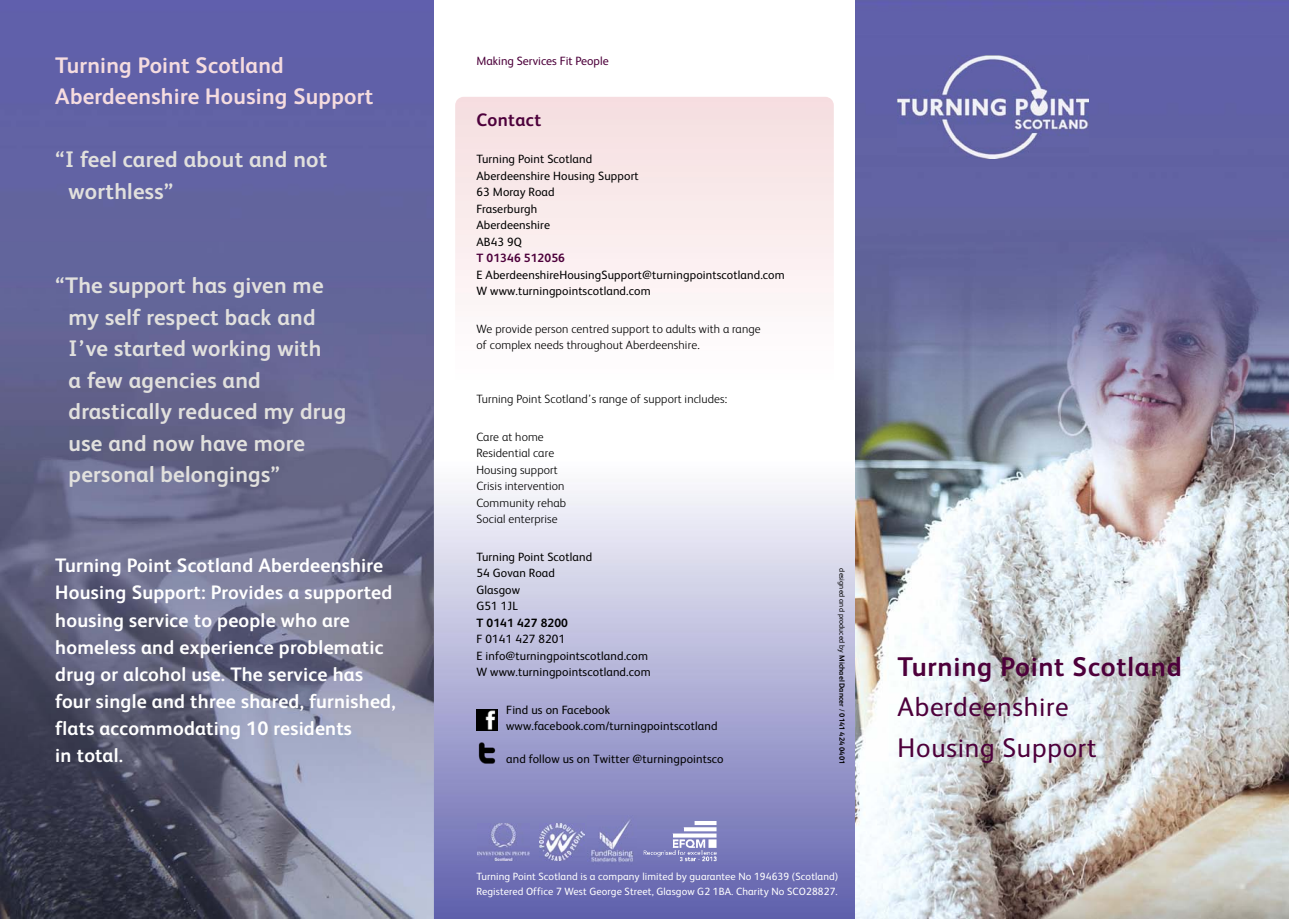
<style>
.page{position:relative;width:1289px;height:919px;background:#fff}
.page>*{position:absolute;margin:0;border:0;box-sizing:border-box;transform-origin:0 0}
.t1{font:27px/40.5px "FS Albert";letter-spacing:.025em;color:#4d003b}
.t2{font:700 27px "FS Albert";letter-spacing:.03em;color:#4d003b}
.t3{font:700 22.5px/31.5px "FS Albert";letter-spacing:.01em;color:#e1e0dd}
.t4{font:700 22.5px/31.5px "FS Albert";letter-spacing:.01em;color:#f5dcdf}
.t5{font:700 19.5px/27px "FS Albert";letter-spacing:.01em;color:#fff}
.t6{font:700 18px "FS Albert";letter-spacing:.025em;color:#4d003b}
.t7{font:12px/16.5px "FS Albert";letter-spacing:.01em;color:#000}
.t8{font:300 12px/16.5px "FS Albert";letter-spacing:.01em;color:#000}
.t9{font:12px "FS Albert";color:#4d003b}
.t10{font:700 12px "FS Albert";letter-spacing:.01em;color:#4d003b}
.t11{font:700 12px "FS Albert";letter-spacing:.01em;color:#000}
.t12{font:10.5px/15px "FS Albert";letter-spacing:.01em;color:#fff}
.t13{font:700 7.5px "FS Albert";letter-spacing:.01em;color:#000}
.s1{font-weight:400}
</style>
<div class="page">
<img style="left:0;top:459px;width:434px;height:459px">
<img style="left:434px;top:490px;width:421px;height:428px">
<img style="left:855px;top:459px;width:433px;height:459px">
<img style="left:476px;top:709px;width:21px;height:21px">
<img style="left:476px;top:742px;width:21px;height:21px">
<img style="left:477px;top:823px;width:52px;height:37px">
<img style="left:643px;top:821px;width:74px;height:41px">
<img style="left:539px;top:823px;width:46px;height:37px">
<img style="left:587px;top:815px;width:49px;height:49px">
<img style="left:855px;top:0;width:433px;height:459px">
<img style="left:0;top:0;width:434px;height:459px">
<img style="left:897px;top:55px;width:191px;height:104px">
<h2 class="t4" style="left:55px;top:51px;width:319px">Turning Point Scotland<br>Aberdeenshire Housing Support</h2>
<h2 class="t3" style="left:69px;top:146px;width:260px;text-indent:-13px">“I feel cared about and not worthless”</h2>
<h2 class="t3" style="left:69px;top:272px;width:279px;text-indent:-13px">“The support has given me my self respect back and<br>I’ve started working with<br>a few agencies and drastically reduced my drug use and now have more personal belongings”</h2>
<p class="t5" style="left:55px;top:554px;width:342px">Turning Point Scotland Aberdeenshire Housing Support: Provides a supported housing service to people who are homeless and experience problematic drug or alcohol use. The service has four single and three shared, furnished, flats accommodating 10 residents<br>in total.</p>
<p class="t9" style="left:476px;top:56px;width:134px">Making Services Fit People</p>
<h3 class="t6" style="left:476px;top:113px;width:66px">Contact</h3>
<p class="t7" style="left:476px;top:152px;width:164px">Turning Point Scotland<br>Aberdeenshire Housing Support<br>63 Moray Road<br>Fraserburgh<br>Aberdeenshire<br>AB43 9Q</p>
<p class="t10" style="left:476px;top:254px;width:90px">T 01346 512056</p>
<p class="t7" style="left:476px;top:267px;width:310px">E AberdeenshireHousingSupport@turningpointscotland.com<br>W www.turningpointscotland.com</p>
<p class="t8" style="left:476px;top:321px;width:286px">We provide person centred support to adults with a range of complex needs throughout Aberdeenshire.</p>
<p class="t8" style="left:476px;top:392px;width:252px">Turning Point Scotland’s range of support includes:</p>
<p class="t8" style="left:476px;top:429px;width:91px">Care at home<br>Residential care<br>Housing support<br>Crisis intervention<br>Community rehab<br>Social enterprise</p>
<p class="t7" style="left:476px;top:549px;width:117px">Turning Point Scotland<br>54 Govan Road<br>Glasgow<br>G51 1JL</p>
<p class="t11" style="left:476px;top:618px;width:93px">T 0141 427 8200</p>
<p class="t7" style="left:476px;top:632px;width:176px">F 0141 427 8201<br>E info@turningpointscotland.com<br>W www.turningpointscotland.com</p>
<p class="t7" style="left:506px;top:702px;width:213px">Find us on Facebook www.facebook.com/turningpointscotland</p>
<p class="t7" style="left:506px;top:752px;width:219px">and follow us on Twitter @turningpointsco</p>
<p class="t13" style="left:844px;top:568px;width:197px;rotate:90deg"><span class="s1">designed and produced by</span> Michael Dancer <span class="s1">/</span> 0141 424 0401</p>
<p class="t12" style="left:476px;top:870px;width:363px">Turning Point Scotland is a company limited by guarantee No 194639 (Scotland)<br>Registered Office 7 West George Street, Glasgow G2 1BA. Charity No SCO28827.</p>
<h1 class="t2" style="left:897px;top:657px;width:286px">Turning Point Scotland</h1>
<h1 class="t1" style="left:897px;top:689px;width:200px">Aberdeenshire<br>Housing Support</h1>
</div>
